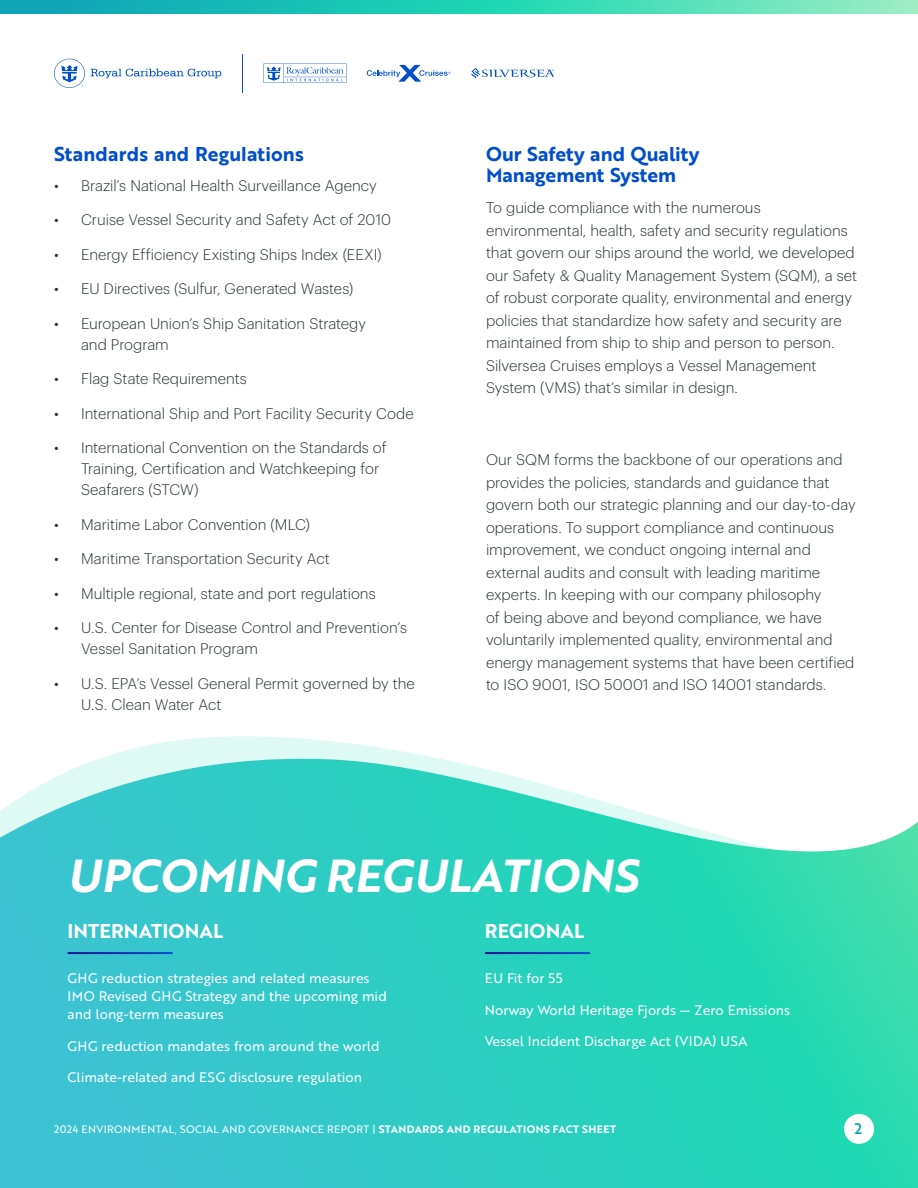
<style>
.page{position:relative;width:918px;height:1188px;background:#fff}
.page>*{position:absolute;margin:0;border:0;box-sizing:border-box;transform-origin:0 0}
.t1{font:45px "Brother 1816 Bold Italic";letter-spacing:.01em;color:#fff}
.Body{font:19.5px/21px "Brother 1816 Bold";color:#004ecc}
.Body-2{font:19.5px "Brother 1816 Bold";letter-spacing:.005em;color:#fff}
.Body-3{font:300 15px/22.5px "Graphik";color:#233232}
.t2{font:15px "Brother 1816 Medium";color:#10a4b7}
.Subheadings{font:13.5px/18px "Brother 1816 Regular";color:#fff}
.Subheadings-2{font:10.5px "Brother 1816 Regular";letter-spacing:.04em;color:#fff}
.s1{font-family:"Brother 1816 Bold"}
</style>
<div class="page">
<svg style="left:0;top:0;width:918px;height:14px;background:#36ccb8"></svg>
<svg style="left:471px;top:68px;width:83px;height:10px"></svg>
<svg style="left:264px;top:64px;width:82px;height:19px"></svg>
<svg style="left:367px;top:65px;width:83px;height:17px"></svg>
<svg style="left:54px;top:59px;width:31px;height:29px"></svg>
<svg style="left:91px;top:69px;width:130px;height:9px"></svg>
<hr style="left:243px;top:54px;width:1px;height:39px;background:#004ecc">
<svg style="left:99px;top:736px;width:340px;height:23px;fill:#dff9f4"></svg>
<svg style="left:0;top:759px;width:918px;height:429px;background:#42d2c6"></svg>
<div style="left:844px;top:1114px;width:30px;height:30px;background:#fff;border-radius:15px"></div>
<svg style="left:68px;top:952px;width:105px;height:2px"></svg>
<svg style="left:485px;top:952px;width:105px;height:2px"></svg>
<p class="Body" style="left:54px;top:143px;width:251px">Standards and Regulations</p>
<p class="Body-3" style="left:54px;top:173px;width:324px">• Brazil’s National Health Surveillance Agency</p>
<p class="Body-3" style="left:54px;top:208px;width:339px">• Cruise Vessel Security and Safety Act of 2010</p>
<p class="Body-3" style="left:54px;top:242px;width:329px">• Energy Efficiency Existing Ships Index (EEXI)</p>
<p class="Body-3" style="left:54px;top:277px;width:301px">• EU Directives (Sulfur, Generated Wastes)</p>
<p class="Body-3" style="left:81px;top:312px;width:287px;line-height:21px;text-indent:-27px">• European Union’s Ship Sanitation Strategy and Program</p>
<p class="Body-3" style="left:54px;top:367px;width:194px">• Flag State Requirements</p>
<p class="Body-3" style="left:54px;top:401px;width:361px">• International Ship and Port Facility Security Code</p>
<p class="Body-3" style="left:81px;top:436px;width:307px;line-height:21px;text-indent:-27px">• International Convention on the Standards of<br>Training, Certification and Watchkeeping for<br>Seafarers (STCW)</p>
<p class="Body-3" style="left:54px;top:512px;width:258px">• Maritime Labor Convention (MLC)</p>
<p class="Body-3" style="left:54px;top:547px;width:277px">• Maritime Transportation Security Act</p>
<p class="Body-3" style="left:54px;top:581px;width:323px">• Multiple regional, state and port regulations</p>
<p class="Body-3" style="left:81px;top:616px;width:328px;line-height:21px;text-indent:-27px">• U.S. Center for Disease Control and Prevention’s<br>Vessel Sanitation Program</p>
<p class="Body-3" style="left:81px;top:672px;width:335px;line-height:21px;text-indent:-27px">• U.S. EPA’s Vessel General Permit governed by the<br>U.S. Clean Water Act</p>
<p class="Body" style="left:486px;top:143px;width:215px">Our Safety and Quality<br>Management System</p>
<p class="Body-3" style="left:486px;top:196px;width:373px">To guide compliance with the numerous environmental, health, safety and security regulations that govern our ships around the world, we developed our Safety &amp; Quality Management System (SQM), a set of robust corporate quality, environmental and energy policies that standardize how safety and security are maintained from ship to ship and person to person.<br>Silversea Cruises employs a Vessel Management System (VMS) that’s similar in design.</p>
<p class="Body-3" style="left:486px;top:448px;width:371px">Our SQM forms the backbone of our operations and provides the policies, standards and guidance that govern both our strategic planning and our day-to-day operations. To support compliance and continuous improvement, we conduct ongoing internal and external audits and consult with leading maritime experts. In keeping with our company philosophy<br>of being above and beyond compliance, we have voluntarily implemented quality, environmental and energy management systems that have been certified to ISO 9001, ISO 50001 and ISO 14001 standards.</p>
<p class="t1" style="left:68px;top:842px;width:572px">UPCOMING REGULATIONS</p>
<p class="Body-2" style="left:68px;top:916px;width:157px">INTERNATIONAL</p>
<p class="Subheadings" style="left:68px;top:969px;width:321px">GHG reduction strategies and related measures<br>IMO Revised GHG Strategy and the upcoming mid and long-term measures</p>
<p class="Subheadings" style="left:68px;top:1036px;width:314px">GHG reduction mandates from around the world</p>
<p class="Subheadings" style="left:68px;top:1068px;width:296px">Climate-related and ESG disclosure regulation</p>
<p class="Body-2" style="left:485px;top:916px;width:101px">REGIONAL</p>
<p class="Subheadings" style="left:485px;top:969px;width:79px">EU Fit for 55</p>
<p class="Subheadings" style="left:485px;top:1000px;width:307px">Norway World Heritage Fjords — Zero Emissions</p>
<p class="Subheadings" style="left:485px;top:1032px;width:264px">Vessel Incident Discharge Act (VIDA) USA</p>
<p class="Subheadings-2" style="left:54px;top:1122px;width:564px">2024 ENVIRONMENTAL, SOCIAL AND GOVERNANCE REPORT | <span class="s1">STANDARDS AND REGULATIONS FACT SHEET</span></p>
<p class="t2" style="left:854px;top:1118px;width:9px">2</p>
</div>
